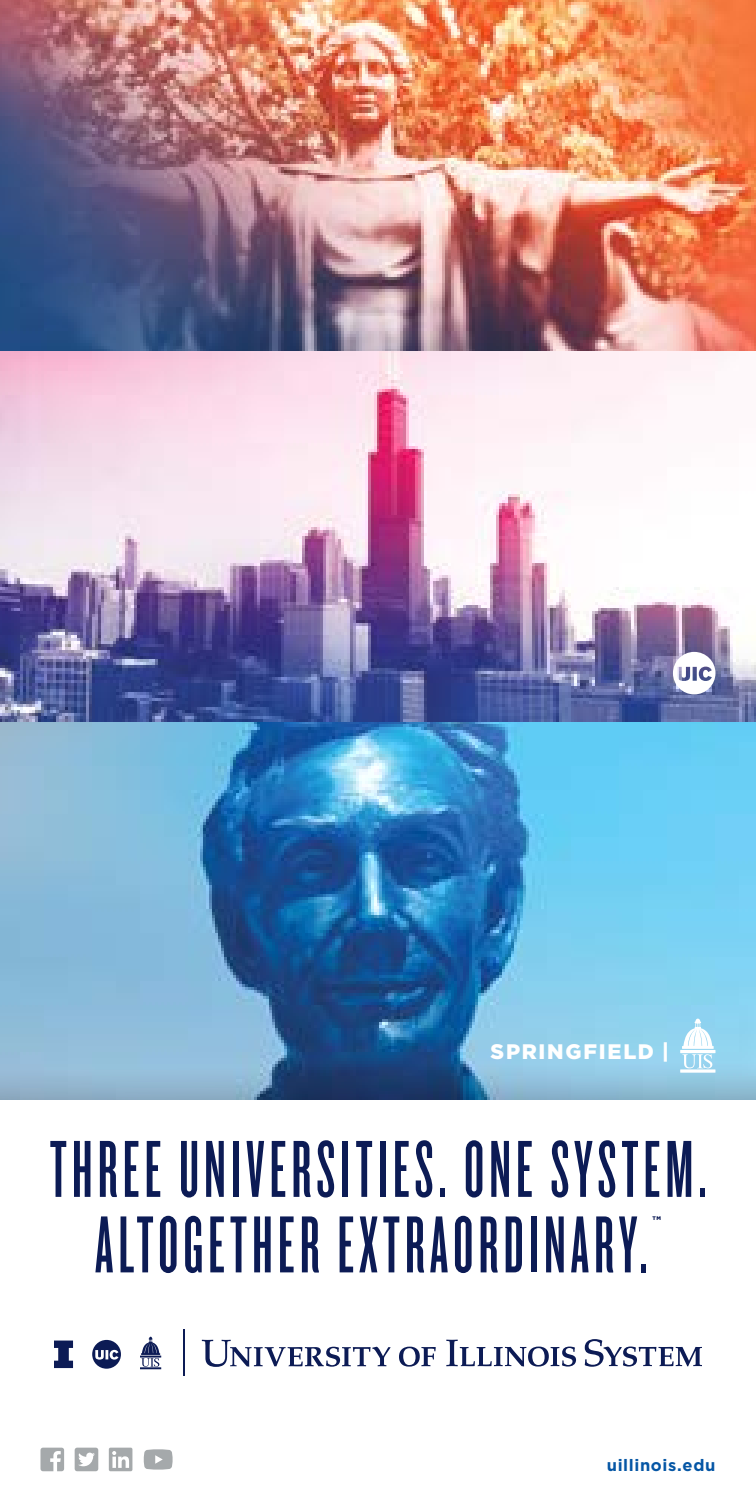
<style>
.page{position:relative;width:756px;height:1512px;background:#fff}
.page>*{position:absolute;margin:0;border:0;box-sizing:border-box;transform-origin:0 0}
.t1{font:84px/75.6px "Knockout 46 Flyweight";letter-spacing:.06em;color:#0c1b55;text-align:center}
.t2{font:900 21px "Gotham";letter-spacing:.085em;color:#fff}
.t3{font:700 16.5px "Gotham";letter-spacing:.04em;color:#0556a5}
.t4{font:900 5.1px "Gotham";color:#0c1b55}
</style>
<div class="page">
<img style="left:0;top:0;width:756px;height:1020px">
<svg style="left:0;top:642px;width:756px;height:80px;background:#505b9a"></svg>
<svg style="left:0;top:1020px;width:756px;height:80px;background:#71a1c3"></svg>
<hr style="left:183px;top:1330px;width:1px;height:46px;background:#0c1b55">
<svg style="left:680px;top:1019px;width:36px;height:54px"></svg>
<svg style="left:673px;top:652px;width:43px;height:42px"></svg>
<svg style="left:41px;top:1448px;width:23px;height:23px"></svg>
<svg style="left:75px;top:1448px;width:23px;height:23px"></svg>
<svg style="left:109px;top:1448px;width:23px;height:23px"></svg>
<svg style="left:144px;top:1449px;width:29px;height:21px"></svg>
<svg style="left:54px;top:1341px;width:19px;height:27px"></svg>
<svg style="left:92px;top:1340px;width:29px;height:29px"></svg>
<svg style="left:140px;top:1337px;width:21px;height:32px"></svg>
<svg style="left:202px;top:1340px;width:188px;height:27px"></svg>
<svg style="left:399px;top:1347px;width:37px;height:20px"></svg>
<svg style="left:446px;top:1340px;width:130px;height:27px"></svg>
<svg style="left:585px;top:1339px;width:117px;height:28px"></svg>
<p class="t2" style="left:491px;top:1038px;width:180px">SPRINGFIELD |</p>
<h1 class="t1" style="left:50px;top:1130px;width:658px">THREE UNIVERSITIES. ONE SYSTEM.<br>ALTOGETHER EXTRAORDINARY.</h1>
<h1 class="t4" style="left:653px;top:1215px;width:10px">TM</h1>
<p class="t3" style="left:607px;top:1454px;width:110px">uillinois.edu</p>
</div>
